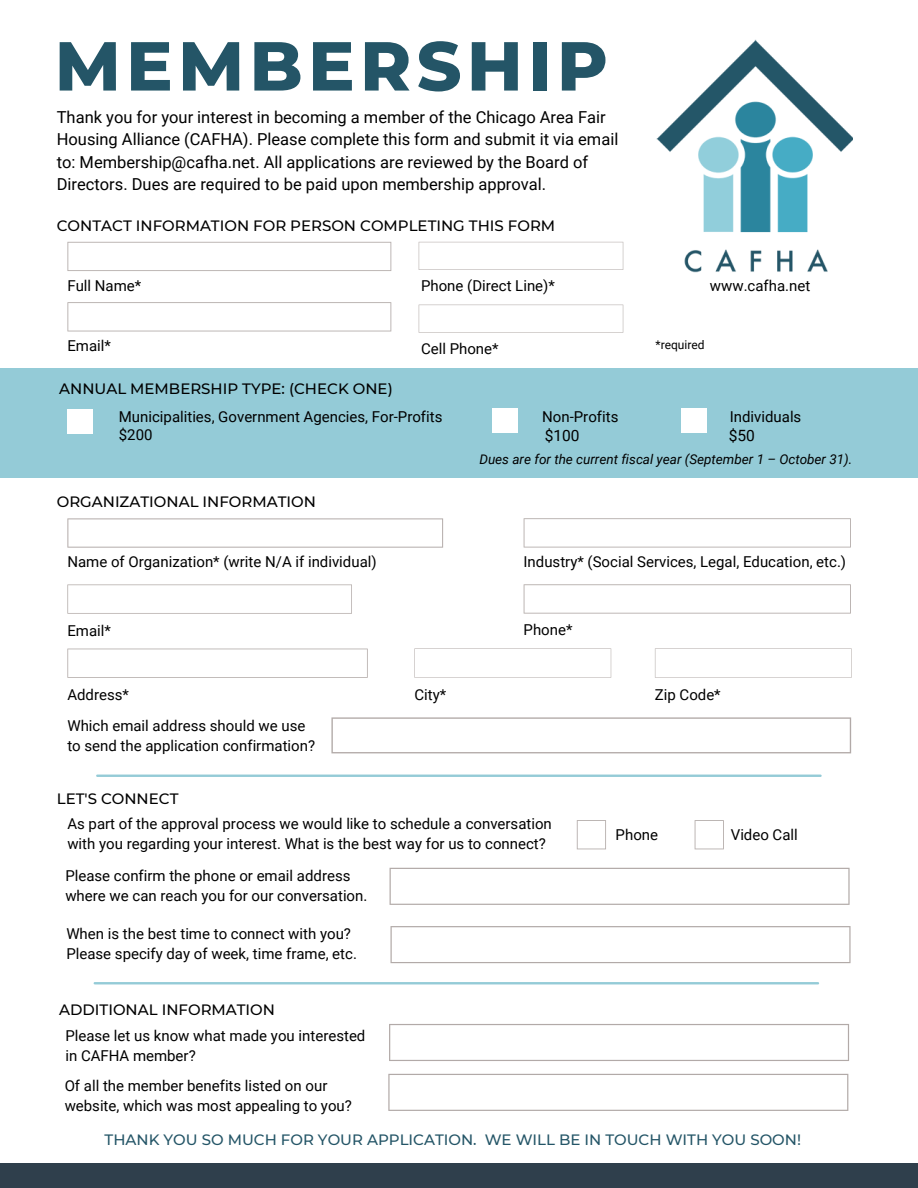
<style>
.page{position:relative;width:918px;height:1188px;background:#fff}
.page>*{position:absolute;margin:0;border:0;box-sizing:border-box;transform-origin:0 0}
.t1{font:800 69.15px "Montserrat";letter-spacing:.08em;color:#245567}
.t2{font:16.5px/22.5px "Roboto";color:#000}
.t3{font:15.45px "Roboto";color:#000}
.t4{font:15px/20.2px "Roboto";color:#000}
.t5{font:500 15px "Montserrat";color:#000}
.t6{font:500 15px "Montserrat";color:#245567}
.t7{font:italic 13.5px "Roboto";color:#000}
.t8{font:12px "Roboto";color:#000}
</style>
<div class="page">
<div style="left:0;top:1163px;width:918px;height:25px;background:#2f3f4c"></div>
<hr style="left:97px;top:775px;width:724px;height:2px;background:#94cbd7">
<img style="left:656px;top:39px;width:196px;height:234px">
<div style="left:0;top:369px;width:918px;height:109px;background:#94cbd7"></div>
<div style="left:681px;top:408px;width:26px;height:25px;background:#fff"></div>
<div style="left:67px;top:409px;width:26px;height:25px;background:#fff"></div>
<div style="left:492px;top:408px;width:26px;height:25px;background:#fff"></div>
<svg style="left:67px;top:242px;width:324px;height:29px"></svg>
<svg style="left:67px;top:302px;width:324px;height:29px"></svg>
<svg style="left:419px;top:242px;width:204px;height:28px"></svg>
<svg style="left:67px;top:518px;width:376px;height:30px"></svg>
<svg style="left:524px;top:518px;width:327px;height:30px"></svg>
<svg style="left:67px;top:584px;width:285px;height:30px"></svg>
<svg style="left:524px;top:584px;width:327px;height:30px"></svg>
<svg style="left:67px;top:649px;width:301px;height:29px"></svg>
<svg style="left:414px;top:648px;width:197px;height:30px"></svg>
<svg style="left:655px;top:648px;width:197px;height:30px"></svg>
<svg style="left:331px;top:717px;width:520px;height:36px"></svg>
<svg style="left:577px;top:820px;width:29px;height:29px"></svg>
<svg style="left:695px;top:820px;width:29px;height:29px"></svg>
<svg style="left:419px;top:305px;width:204px;height:28px"></svg>
<svg style="left:390px;top:868px;width:460px;height:37px"></svg>
<svg style="left:391px;top:926px;width:460px;height:37px"></svg>
<hr style="left:95px;top:982px;width:723px;height:2px;background:#94cbd7">
<svg style="left:389px;top:1024px;width:460px;height:37px"></svg>
<svg style="left:388px;top:1074px;width:460px;height:37px"></svg>
<p class="t1" style="left:55px;top:24px;width:555px">MEMBERSHIP</p>
<p class="t2" style="left:57px;top:106px;width:563px">Thank you for your interest in becoming a member of the Chicago Area Fair Housing Alliance (CAFHA). Please complete this form and submit it via email to: Membership@cafha.net. All applications are reviewed by the Board of Directors. Dues are required to be paid upon membership approval.</p>
<p class="t5" style="left:57px;top:216px;width:500px">CONTACT INFORMATION FOR PERSON COMPLETING THIS FORM</p>
<p class="t4" style="left:67px;top:276px;width:75px">Full Name*</p>
<p class="t4" style="left:421px;top:276px;width:135px">Phone (Direct Line)*</p>
<p class="t4" style="left:710px;top:276px;width:102px">www.cafha.net</p>
<p class="t4" style="left:67px;top:336px;width:45px">Email*</p>
<p class="t4" style="left:421px;top:339px;width:79px">Cell Phone*</p>
<p class="t8" style="left:656px;top:338px;width:51px">*required</p>
<p class="t5" style="left:59px;top:380px;width:335px">ANNUAL MEMBERSHIP TYPE: (CHECK ONE)</p>
<p class="t4" style="left:119px;top:407px;width:325px">Municipalities, Government Agencies, For-Profits</p>
<p class="t4" style="left:542px;top:407px;width:78px">Non-Profits</p>
<p class="t4" style="left:730px;top:407px;width:73px">Individuals</p>
<p class="t4" style="left:119px;top:425px;width:35px">$200</p>
<p class="t3" style="left:545px;top:426px;width:36px">$100</p>
<p class="t3" style="left:729px;top:426px;width:28px">$50</p>
<p class="t5" style="left:57px;top:493px;width:261px">ORGANIZATIONAL INFORMATION</p>
<p class="t4" style="left:67px;top:551px;width:311px">Name of Organization* (write N/A if individual)</p>
<p class="t7" style="left:479px;top:451px;width:374px">Dues are for the current fiscal year (September 1 – October 31).</p>
<p class="t4" style="left:524px;top:551px;width:324px">Industry* (Social Services, Legal, Education, etc.)</p>
<p class="t4" style="left:67px;top:620px;width:45px">Email*</p>
<p class="t4" style="left:524px;top:620px;width:50px">Phone*</p>
<p class="t4" style="left:67px;top:684px;width:63px">Address*</p>
<p class="t4" style="left:414px;top:684px;width:33px">City*</p>
<p class="t4" style="left:655px;top:684px;width:67px">Zip Code*</p>
<p class="t4" style="left:67px;top:715px;width:239px">Which email address should we use</p>
<p class="t4" style="left:67px;top:736px;width:249px">to send the application confirmation?</p>
<p class="t5" style="left:57px;top:790px;width:123px">LET'S CONNECT</p>
<p class="t4" style="left:616px;top:825px;width:44px">Phone</p>
<p class="t4" style="left:731px;top:825px;width:69px">Video Call</p>
<p class="t4" style="left:67px;top:814px;width:486px">As part of the approval process we would like to schedule a conversation with you regarding your interest. What is the best way for us to connect?</p>
<p class="t4" style="left:65px;top:866px;width:304px">Please confirm the phone or email address where we can reach you for our conversation.</p>
<p class="t4" style="left:66px;top:924px;width:292px">When is the best time to connect with you?<br>Please specify day of week, time frame, etc.</p>
<p class="t5" style="left:59px;top:1001px;width:217px">ADDITIONAL INFORMATION</p>
<p class="t4" style="left:65px;top:1026px;width:302px">Please let us know what made you interested in CAFHA member?</p>
<p class="t4" style="left:65px;top:1076px;width:289px">Of all the member benefits listed on our website, which was most appealing to you?</p>
<p class="t6" style="left:105px;top:1131px;width:698px">THANK YOU SO MUCH FOR YOUR APPLICATION. WE WILL BE IN TOUCH WITH YOU SOON!</p>
</div>
